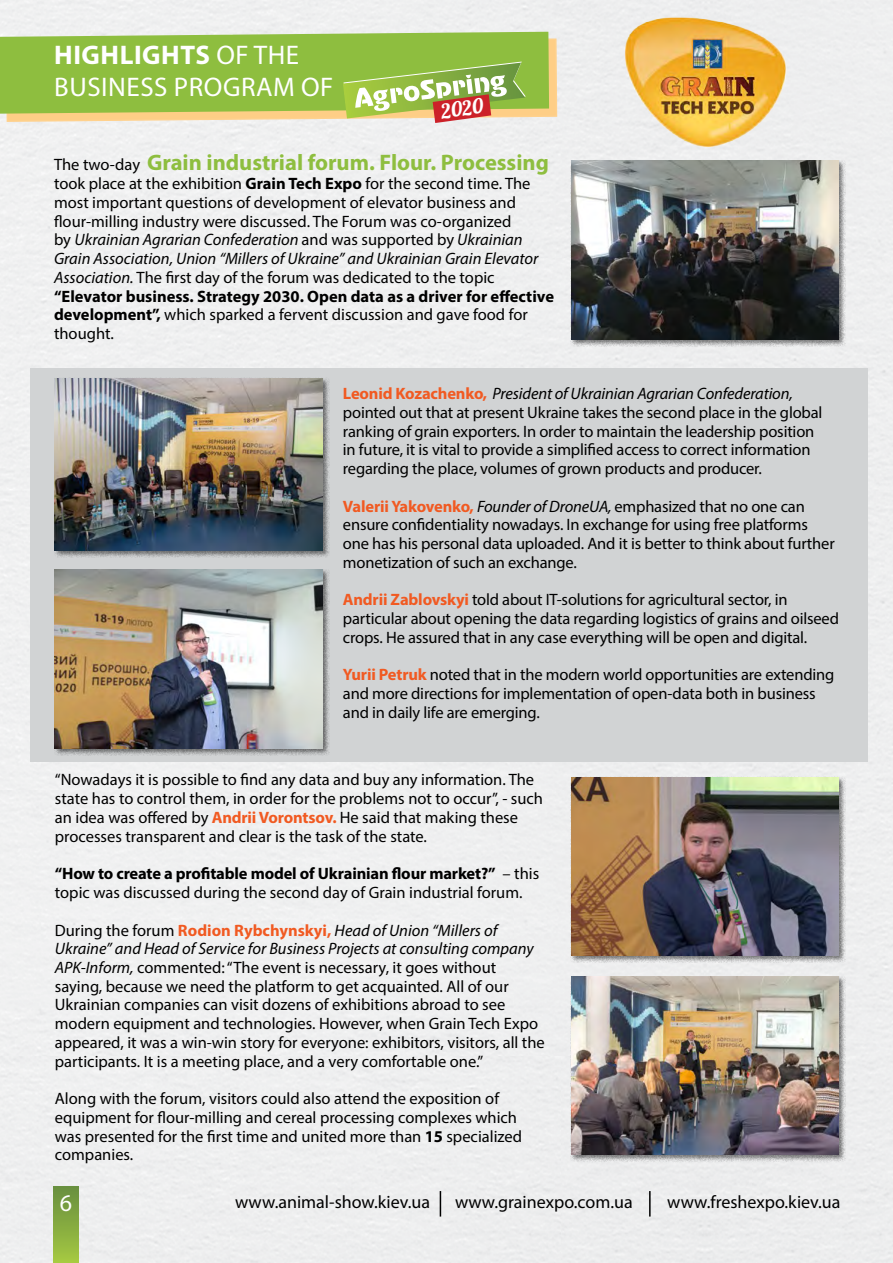
<style>
.page{position:relative;width:893px;height:1263px;background:#efeff0}
.page>*{position:absolute;margin:0;border:0;box-sizing:border-box;transform-origin:0 0}
.t1{font:27px "Myriad Pro";color:#fff}
.t2{font:700 27px "Myriad Pro";color:#fff}
.t3{font:24px "Myriad Pro";color:#fff}
.t4{font:700 22.5px "Myriad Pro";color:#8ebe3f}
.t5{font:20.25px "Lobster";color:#fff}
.t6{font:18px "Myriad Pro";color:#000}
.t7{font:16.5px/18.8px "Myriad Pro";letter-spacing:-.005em;color:#000}
.s1{font-weight:400;font-size:16.5px;color:#000}
.s2{font-weight:700}
.s3{font-style:italic}
.s4{font-weight:700;color:#f15a22}
</style>
<div class="page">
<div style="left:53px;top:1186px;width:26px;height:77px;background:linear-gradient(to bottom,#678e3f,#a5c941)"></div>
<hr style="left:649px;top:1191px;width:2px;height:25px;background:#000">
<svg style="left:440px;top:1191px;width:1px;height:25px"></svg>
<div style="left:30px;top:368px;width:837px;height:394px;background:#d1d3d4"></div>
<div style="left:571px;top:160px;width:275px;height:187px;background:#000;opacity:.5"></div>
<img style="left:572px;top:161px;width:267px;height:178px">
<div style="left:54px;top:378px;width:275px;height:180px;background:#000;opacity:.5"></div>
<img style="left:55px;top:378px;width:267px;height:172px">
<div style="left:54px;top:569px;width:275px;height:187px;background:#000;opacity:.5"></div>
<img style="left:55px;top:570px;width:267px;height:178px">
<div style="left:571px;top:776px;width:275px;height:187px;background:#000;opacity:.5"></div>
<img style="left:572px;top:777px;width:267px;height:179px">
<svg style="left:0;top:32px;width:556px;height:91px;background:#a2c056"></svg>
<img style="left:599px;top:0;width:213px;height:188px">
<div style="left:571px;top:976px;width:275px;height:186px;background:#000;opacity:.5"></div>
<img style="left:572px;top:976px;width:267px;height:179px">
<svg style="left:892px;top:31px;width:1px;height:82px"></svg>
<h1 class="t2" style="left:54px;top:37px;width:36px">Highlights</h1>
<h1 class="t1" style="left:216px;top:38px;width:54px">of the</h1>
<h1 class="t1" style="left:54px;top:70px;width:15px">business</h1>
<h1 class="t1" style="left:174px;top:70px;width:18px">program</h1>
<h1 class="t1" style="left:301px;top:70px;width:17px">of</h1>
<p class="t5" style="left:150px;top:71px;width:44px;rotate:-8deg">2020</p>
<p class="t5" style="left:439px;top:99px;width:44px;rotate:-8deg">2020</p>
<h3 class="t4" style="left:54px;top:148px;width:496px"><span class="s1">The two-day</span> Grain industrial forum. Flour. Processing</h3>
<p class="t7" style="left:54px;top:174px;width:502px">took place at the exhibition <span class="s2">Grain Tech Expo</span> for the second time. The most important questions of development of elevator business and flour-milling industry were discussed. The Forum was co-organized<br>by <span class="s3">Ukrainian Agrarian Confederation</span> and was supported by <span class="s3">Ukrainian Grain Association, Union “Millers of Ukraine” and Ukrainian Grain Elevator Association.</span> The first day of the forum was dedicated to the topic <span class="s2">“Elevator business. Strategy 2030. Open data as a driver for effective development”,</span> which sparked a fervent discussion and gave food for thought.</p>
<p class="t7" style="left:343px;top:384px;width:481px"><span class="s4">Leonid Kozachenko,</span> <span class="s3">President of Ukrainian Agrarian Confederation, </span>pointed out that at present Ukraine takes the second place in the global ranking of grain exporters. In order to maintain the leadership position in future, it is vital to provide a simplified access to correct information regarding the place, volumes of grown products and producer.</p>
<p class="t7" style="left:343px;top:496px;width:493px"><span class="s4">Valerii Yakovenko,</span> <span class="s3">Founder of DroneUA,</span> emphasized that no one can ensure confidentiality nowadays. In exchange for using free platforms one has his personal data uploaded. And it is better to think about further monetization of such an exchange.</p>
<p class="t7" style="left:343px;top:590px;width:498px"><span class="s4">Andrii Zablovskyi</span> told about IT-solutions for agricultural sector, in particular about opening the data regarding logistics of grains and oilseed crops. He assured that in any case everything will be open and digital.</p>
<p class="t7" style="left:343px;top:665px;width:493px"><span class="s4">Yurii Petruk</span> noted that in the modern world opportunities are extending and more directions for implementation of open-data both in business and in daily life are emerging.</p>
<p class="t7" style="left:55px;top:770px;width:490px">“Nowadays it is possible to find any data and buy any information. The state has to control them, in order for the problems not to occur”, - such an idea was offered by <span class="s4">Аndrii Vorontsov.</span> He said that making these processes transparent and clear is the task of the state.</p>
<p class="t7" style="left:55px;top:864px;width:486px"><span class="s2">“How to create a profitable model of Ukrainian flour market?”</span> – this topic was discussed during the second day of Grain industrial forum.</p>
<p class="t7" style="left:55px;top:920px;width:491px">During the forum <span class="s4">Rodion Rybchynskyi,</span> <span class="s3">Head of Union “Millers of Ukraine” and Head of Service for Business Projects at consulting company APK-Inform,</span> commented: “The event is necessary, it goes without saying, because we need the platform to get acquainted. All of our Ukrainian companies can visit dozens of exhibitions abroad to see modern equipment and technologies. However, when Grain Tech Expo appeared, it was a win-win story for everyone: exhibitors, visitors, all the participants. It is a meeting place, and a very comfortable one.”</p>
<p class="t7" style="left:55px;top:1089px;width:469px">Along with the forum, visitors could also attend the exposition of equipment for flour-milling and cereal processing complexes which was presented for the first time and united more than <span class="s2">15</span> specialized companies.</p>
<h2 class="t3" style="left:60px;top:1188px;width:14px">6</h2>
<p class="t6" style="left:235px;top:1191px;width:196px">www.animal-show.kiev.ua</p>
<p class="t6" style="left:455px;top:1191px;width:179px">www.grainexpo.com.ua</p>
<p class="t6" style="left:667px;top:1191px;width:175px">www.freshexpo.kiev.ua</p>
</div>
